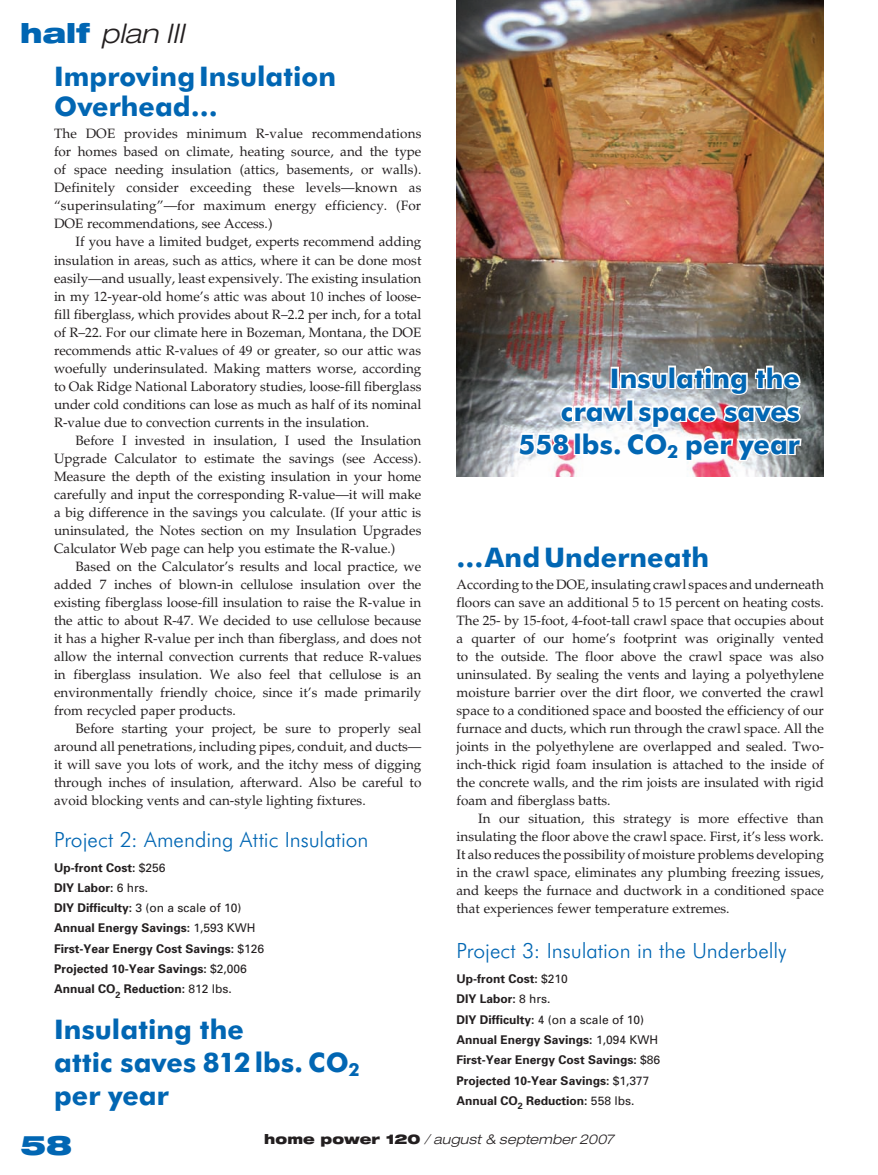
<style>
.page{position:relative;width:878px;height:1175px;background:#fff}
.page>*{position:absolute;margin:0;border:0;box-sizing:border-box;transform-origin:0 0}
.Head_1{font:700 27px/33px "Futuri SW";letter-spacing:.005em;color:#0166b3;text-align:right}
.Reysa_Head{font:700 27px/30px "Futuri SW";letter-spacing:.005em;color:#0166b3}
.Sidebar_Body{font:italic 300 expanded 27px "Helvetica Neue";letter-spacing:.005em;color:#231f20}
.t1{font:900 expanded 27px "Helvetica Neue";color:#0166b3}
.Reysa_subhead{font:300 21px "Futuri SW";color:#0166b3}
.Body{font:13.5px/18px "Palatino";color:#231f20;text-align:justify}
.Body_1st{font:13.5px/18px "Palatino";color:#231f20;text-align:justify}
.t2{font:italic 300 expanded 13.5px "Helvetica Neue";letter-spacing:.02em;color:#231f20}
.Sidebar_Body-2{font:700 12px "Univers";color:#231f20}
.Sidebar_Body-3{font:12px "Univers";color:#231f20}
.s1{font-weight:900;font-style:normal;color:#0166b3}
.s2{font-weight:400}
.s3{font-weight:700}
.s4{font-weight:900;font-style:normal}
</style>
<div class="page">
<img style="left:456px;top:0;width:367px;height:476px">
<svg style="left:517px;top:364px;width:286px;height:98px"></svg>
<div style="left:294px;top:1065px;width:9px;height:8px;border:3px solid #fff;border-radius:50%"></div>
<p class="Sidebar_Body" style="left:20px;top:17px;width:165px"><span class="s1">half</span> plan III</p>
<p class="Reysa_Head" style="left:54px;top:64px;width:283px">Improving Insulation<br>Overhead…</p>
<p class="Body_1st" style="left:54px;top:125px;width:369px">The DOE provides minimum R-value recommendations for homes based on climate, heating source, and the type of space needing insulation (attics, basements, or walls).<br>Definitely consider exceeding these levels—known as “superinsulating”—for maximum energy efficiency. (For DOE recommendations, see Access.)</p>
<p class="Body" style="left:54px;top:233px;width:369px;text-indent:22px">If you have a limited budget, experts recommend adding insulation in areas, such as attics, where it can be done most easily—and usually, least expensively. The existing insulation in my 12-year-old home’s attic was about 10 inches of loose&shy;fill fiberglass, which provides about R–2.2 per inch, for a total of R–22. For our climate here in Bozeman, Montana, the DOE recommends attic R-values of 49 or greater, so our attic was woefully underinsulated. Making matters worse, according to Oak Ridge National Laboratory studies, loose-fill fiberglass under cold conditions can lose as much as half of its nominal R-value due to convection currents in the insulation.</p>
<p class="Body" style="left:54px;top:431px;width:369px;text-indent:22px">Before I invested in insulation, I used the Insulation Upgrade Calculator to estimate the savings (see Access).<br>Measure the depth of the existing insulation in your home carefully and input the corresponding R-value—it will make a big difference in the savings you calculate. (If your attic is uninsulated, the Notes section on my Insulation Upgrades Calculator Web page can help you estimate the R-value.)</p>
<p class="Body" style="left:54px;top:557px;width:369px;text-indent:22px">Based on the Calculator’s results and local practice, we added 7 inches of blown-in cellulose insulation over the existing fiberglass loose-fill insulation to raise the R-value in the attic to about R-47. We decided to use cellulose because it has a higher R-value per inch than fiberglass, and does not allow the internal convection currents that reduce R-values in fiberglass insulation. We also feel that cellulose is an environmentally friendly choice, since it’s made primarily from recycled paper products.</p>
<p class="Body" style="left:54px;top:719px;width:369px;text-indent:22px">Before starting your project, be sure to properly seal around all penetrations, including pipes, conduit, and ducts— it will save you lots of work, and the itchy mess of digging through inches of insulation, afterward. Also be careful to avoid blocking vents and can-style lighting fixtures.</p>
<p class="Reysa_subhead" style="left:54px;top:826px;width:316px">Project 2: Amending Attic Insulation</p>
<p class="Sidebar_Body-2" style="left:54px;top:859px;width:113px">Up-front Cost: <span class="s2">$256</span></p>
<p class="Sidebar_Body-2" style="left:54px;top:879px;width:96px">DIY Labor: <span class="s2">6 hrs.</span></p>
<p class="Sidebar_Body-3" style="left:54px;top:900px;width:189px"><span class="s3">DIY Difficulty:</span> 3 (on a scale of 10)</p>
<p class="Sidebar_Body-2" style="left:54px;top:920px;width:203px">Annual Energy Savings: <span class="s2">1,593 KWH</span></p>
<p class="Sidebar_Body-2" style="left:54px;top:940px;width:212px">First-Year Energy Cost Savings: <span class="s2">$126</span></p>
<p class="Sidebar_Body-2" style="left:54px;top:960px;width:194px">Projected 10-Year Savings: <span class="s2">$2,006</span></p>
<p class="Sidebar_Body-2" style="left:54px;top:981px;width:179px">Annual CO<sub>2</sub> Reduction: <span class="s2">812 lbs.</span></p>
<p class="Head_1" style="left:54px;top:1015px;width:307px;text-align:left">Insulating the<br>attic saves 812 lbs. CO<sub>2 </sub>per year</p>
<p class="Head_1" style="left:518px;top:364px;width:283px">Insulating the<br>crawl space saves<br>558 lbs. CO<sub>2</sub> per year</p>
<p class="Reysa_Head" style="left:456px;top:544px;width:254px">…And Underneath</p>
<p class="Body" style="left:456px;top:576px;width:369px">According to the DOE, insulating crawl spaces and underneath floors can save an additional 5 to 15 percent on heating costs.<br>The 25- by 15-foot, 4-foot-tall crawl space that occupies about a quarter of our home’s footprint was originally vented to the outside. The floor above the crawl space was also uninsulated. By sealing the vents and laying a polyethylene moisture barrier over the dirt floor, we converted the crawl space to a conditioned space and boosted the efficiency of our furnace and ducts, which run through the crawl space. All the joints in the polyethylene are overlapped and sealed. Two&shy;inch-thick rigid foam insulation is attached to the inside of the concrete walls, and the rim joists are insulated with rigid foam and fiberglass batts.</p>
<p class="Body" style="left:456px;top:810px;width:369px;text-indent:22px">In our situation, this strategy is more effective than insulating the floor above the crawl space. First, it’s less work.<br>It also reduces the possibility of moisture problems developing in the crawl space, eliminates any plumbing freezing issues, and keeps the furnace and ductwork in a conditioned space that experiences fewer temperature extremes.</p>
<p class="Reysa_subhead" style="left:456px;top:938px;width:331px">Project 3: Insulation in the Underbelly</p>
<p class="Sidebar_Body-2" style="left:456px;top:971px;width:113px">Up-front Cost: <span class="s2">$210</span></p>
<p class="Sidebar_Body-2" style="left:456px;top:991px;width:96px">DIY Labor: <span class="s2">8 hrs.</span></p>
<p class="Sidebar_Body-3" style="left:456px;top:1012px;width:189px"><span class="s3">DIY Difficulty:</span> 4 (on a scale of 10)</p>
<p class="Sidebar_Body-2" style="left:456px;top:1032px;width:203px">Annual Energy Savings: <span class="s2">1,094 KWH</span></p>
<p class="Sidebar_Body-2" style="left:456px;top:1052px;width:205px">First-Year Energy Cost Savings: <span class="s2">$86</span></p>
<p class="Sidebar_Body-2" style="left:456px;top:1072px;width:194px">Projected 10-Year Savings: <span class="s2">$1,377</span></p>
<p class="Sidebar_Body-2" style="left:456px;top:1092px;width:179px">Annual CO<sub>2</sub> Reduction: <span class="s2">558 lbs.</span></p>
<p class="t1" style="left:20px;top:1128px;width:53px">58</p>
<p class="t2" style="left:264px;top:1131px;width:351px"><span class="s4">home power 120</span> / august &amp; september 2007</p>
</div>
